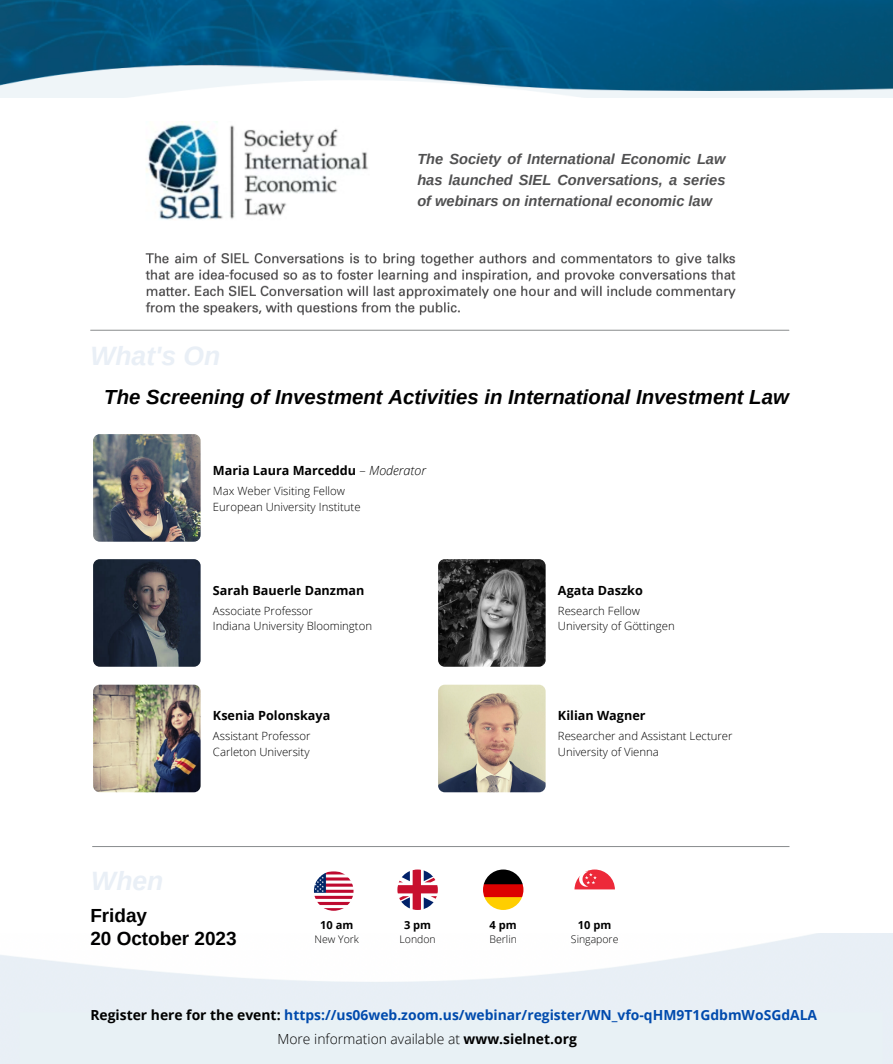
<style>
.page{position:relative;width:893px;height:1064px;background:#fff}
.page>*{position:absolute;margin:0;border:0;box-sizing:border-box;transform-origin:0 0}
.t1{font:italic 700 26.47px "Arimo";color:#e9eff6}
.t2{font:italic 700 20.33px "Arimo";color:#000}
.t3{font:700 18.98px "Arimo";color:#000}
.t4{font:italic 700 14.62px/20.9px "Arimo";color:#505051;text-align:justify}
.t5{font:700 13.88px "Open Sans";color:#004aad}
.t6{font:300 13.88px "Open Sans";color:#000}
.t7{font:700 12.6px "Open Sans";color:#000}
.t8{font:300 11.4px "Open Sans";color:#000}
.t9{font:700 11.1px "Open Sans";color:#000}
.t10{font:300 10.5px "Open Sans";color:#000}
.s1{font-weight:300}
.s2{font-weight:300;font-style:italic}
.s3{color:#000}
.s4{font-weight:700}
</style>
<div class="page">
<img style="left:0;top:0;width:893px;height:98px">
<hr style="left:91px;top:330px;width:698px;height:1px;background:#888b8d">
<hr style="left:93px;top:846px;width:696px;height:1px;background:#888b8d">
<img style="left:93px;top:434px;width:108px;height:107px;border-radius:7px">
<img style="left:314px;top:870px;width:39px;height:40px;border-radius:50%">
<img style="left:397px;top:869px;width:41px;height:40px;border-radius:50%">
<img style="left:93px;top:559px;width:108px;height:107px;border-radius:7px">
<img style="left:438px;top:559px;width:107px;height:107px;border-radius:7px">
<img style="left:93px;top:684px;width:108px;height:108px;border-radius:7px">
<img style="left:438px;top:684px;width:107px;height:108px;border-radius:7px">
<img style="left:483px;top:869px;width:40px;height:40px;border-radius:50%">
<img style="left:574px;top:869px;width:41px;height:40px;border-radius:50%">
<img style="left:145px;top:121px;width:591px;height:195px">
<div style="left:412px;top:121px;width:335px;height:117px;background:#fff"></div>
<p class="t1" style="left:90px;top:341px;width:131px">What's On</p>
<p class="t4" style="left:417px;top:149px;width:310px">The Society of International Economic Law has launched SIEL Conversations, a series of webinars on international economic law</p>
<p class="t2" style="left:104px;top:385px;width:686px">The Screening of Investment Activities in International Investment Law</p>
<p class="t7" style="left:213px;top:461px;width:214px">Maria Laura Marceddu <span class="s1">–</span> <span class="s2">Moderator</span></p>
<p class="t8" style="left:213px;top:482px;width:134px">Max Weber Visiting Fellow</p>
<p class="t8" style="left:213px;top:498px;width:149px">European University Institute</p>
<p class="t7" style="left:213px;top:581px;width:153px">Sarah Bauerle Danzman</p>
<p class="t8" style="left:213px;top:602px;width:102px">Associate Professor</p>
<p class="t8" style="left:213px;top:618px;width:161px">Indiana University Bloomington</p>
<p class="t7" style="left:213px;top:706px;width:119px">Ksenia Polonskaya</p>
<p class="t8" style="left:213px;top:727px;width:99px">Assistant Professor</p>
<p class="t8" style="left:213px;top:743px;width:98px">Carleton University</p>
<p class="t1" style="left:91px;top:866px;width:74px">When</p>
<p class="t3" style="left:90px;top:904px;width:58px">Friday</p>
<p class="t3" style="left:90px;top:927px;width:148px">20 October 2023</p>
<p class="t9" style="left:320px;top:916px;width:35px">10 am</p>
<p class="t10" style="left:315px;top:931px;width:46px">New York</p>
<p class="t9" style="left:404px;top:916px;width:29px">3 pm</p>
<p class="t10" style="left:399px;top:931px;width:38px">London</p>
<p class="t7" style="left:558px;top:581px;width:86px">Agata Daszko</p>
<p class="t8" style="left:558px;top:602px;width:83px">Research Fellow</p>
<p class="t8" style="left:558px;top:618px;width:118px">University of Göttingen</p>
<p class="t7" style="left:558px;top:706px;width:89px">Kilian Wagner</p>
<p class="t8" style="left:558px;top:727px;width:176px">Researcher and Assistant Lecturer</p>
<p class="t8" style="left:558px;top:743px;width:102px">University of Vienna</p>
<p class="t9" style="left:489px;top:916px;width:29px">4 pm</p>
<p class="t10" style="left:489px;top:931px;width:29px">Berlin</p>
<p class="t9" style="left:578px;top:916px;width:35px">10 pm</p>
<p class="t10" style="left:571px;top:931px;width:49px">Singapore</p>
<p class="t5" style="left:90px;top:1004px;width:728px"><span class="s3">Register here for the event:</span> https://us06web.zoom.us/webinar/register/WN_vfo-qHM9T1GdbmWoSGdALA</p>
<p class="t6" style="left:277px;top:1028px;width:301px">More information available at <span class="s4">www.sielnet.org</span></p>
</div>
